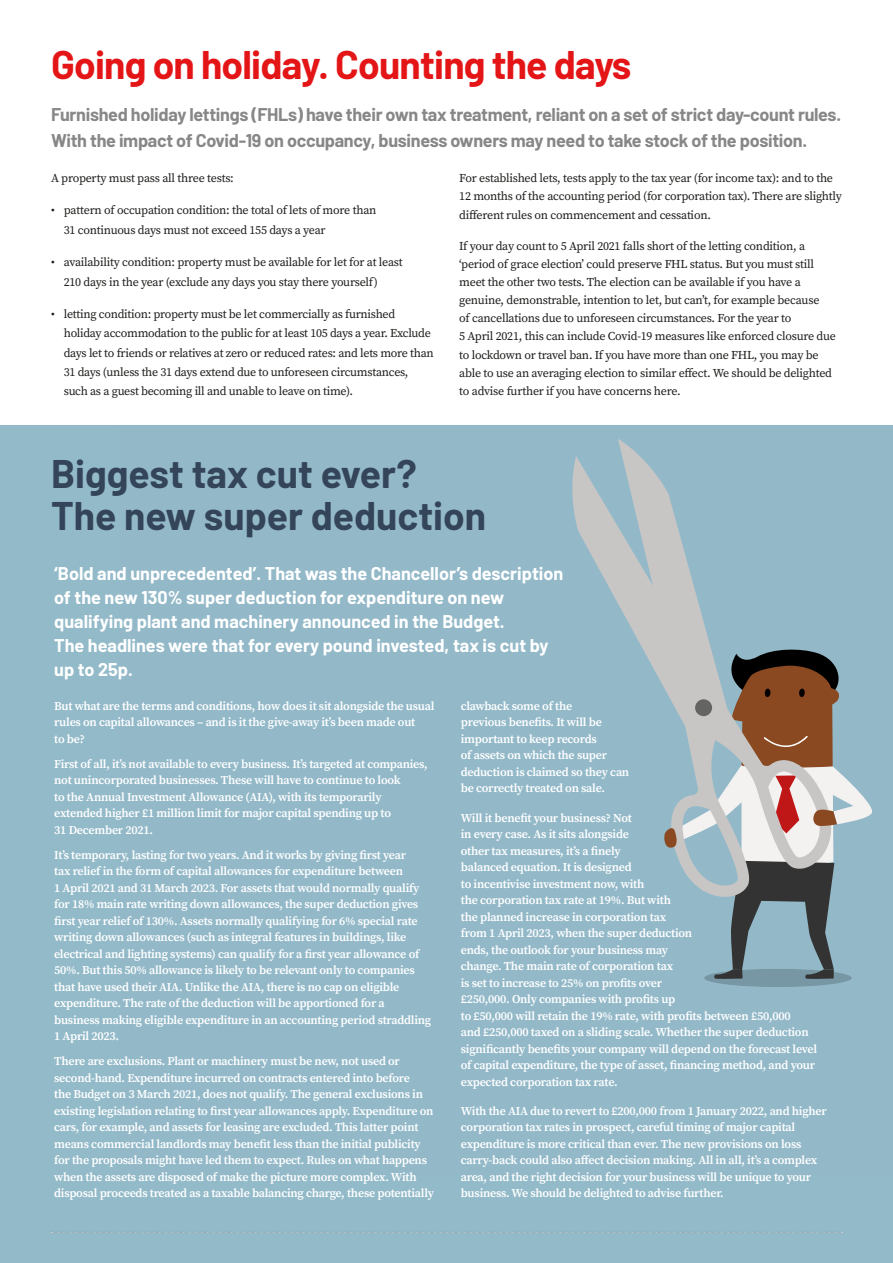
<style>
.page{position:relative;width:893px;height:1263px;background:#fff}
.page>*{position:absolute;margin:0;border:0;box-sizing:border-box;transform-origin:0 0}
.t1{font:700 39px/42px "Barlow";color:#344459}
.t2{font:700 39px "Barlow";letter-spacing:-.02em;color:#e41517}
.t3{font:700 18px/24px "Barlow";color:#fff}
.t4{font:700 18px/25.7px "Barlow";letter-spacing:-.015em;color:#878787}
.t5{font:600 12px/16.5px "Source Serif Pro";letter-spacing:-.02em;color:#fff}
.t6{font:12px/18.1px "Source Serif Pro";letter-spacing:-.02em;color:#1d1d1b}
</style>
<div class="page">
<div style="left:0;top:426px;width:893px;height:837px;background:#93bac9"></div>
<div style="left:704px;top:969px;width:148px;height:18px;background:#7897a5;border-radius:50%"></div>
<svg style="left:572px;top:456px;width:46px;height:147px"></svg>
<svg style="left:618px;top:439px;width:254px;height:540px"></svg>
<div style="left:695px;top:699px;width:17px;height:17px;background:#646462;border-radius:50%"></div>
<svg style="left:51px;top:1232px;width:792px;height:1px"></svg>
<h1 class="t2" style="left:51px;top:36px;width:582px">Going on holiday. Counting the days</h1>
<h2 class="t4" style="left:51px;top:101px;width:792px">Furnished holiday lettings (FHLs) have their own tax treatment, reliant on a set of strict day-count rules.<br>With the impact of Covid-19 on occupancy, business owners may need to take stock of the position.</h2>
<p class="t6" style="left:51px;top:169px;width:184px">A property must pass all three tests:</p>
<p class="t6" style="left:64px;top:201px;width:314px;line-height:19.5px;text-indent:-13px">• pattern of occupation condition: the total of lets of more than<br>31 continuous days must not exceed 155 days a year</p>
<p class="t6" style="left:64px;top:252px;width:340px;line-height:19.5px;text-indent:-13px">• availability condition: property must be available for let for at least<br>210 days in the year (exclude any days you stay there yourself)</p>
<p class="t6" style="left:64px;top:304px;width:371px;line-height:19.5px;text-indent:-13px">• letting condition: property must be let commercially as furnished holiday accommodation to the public for at least 105 days a year. Exclude days let to friends or relatives at zero or reduced rates: and lets more than 31 days (unless the 31 days extend due to unforeseen circumstances, such as a guest becoming ill and unable to leave on time).</p>
<p class="t6" style="left:459px;top:169px;width:384px">For established lets, tests apply to the tax year (for income tax): and to the<br>12 months of the accounting period (for corporation tax). There are slightly different rules on commencement and cessation.</p>
<p class="t6" style="left:459px;top:236px;width:378px">If your day count to 5 April 2021 falls short of the letting condition, a ‘period of grace election’ could preserve FHL status. But you must still meet the other two tests. The election can be available if you have a genuine, demonstrable, intention to let, but can’t, for example because<br>of cancellations due to unforeseen circumstances. For the year to<br>5 April 2021, this can include Covid-19 measures like enforced closure due to lockdown or travel ban. If you have more than one FHL, you may be able to use an averaging election to similar effect. We should be delighted to advise further if you have concerns here.</p>
<h1 class="t1" style="left:51px;top:450px;width:437px">Biggest tax cut ever?<br>The new super deduction</h1>
<p class="t3" style="left:54px;top:560px;width:511px">‘Bold and unprecedented’. That was the Chancellor’s description of the new 130% super deduction for expenditure on new qualifying plant and machinery announced in the Budget.<br>The headlines were that for every pound invested, tax is cut by up to 25p.</p>
<p class="t5" style="left:54px;top:697px;width:382px">But what are the terms and conditions, how does it sit alongside the usual rules on capital allowances – and is it the give-away it’s been made out<br>to be?</p>
<p class="t5" style="left:54px;top:755px;width:375px">First of all, it’s not available to every business. It’s targeted at companies, not unincorporated businesses. These will have to continue to look<br>to the Annual Investment Allowance (AIA), with its temporarily extended higher £1 million limit for major capital spending up to<br>31 December 2021.</p>
<p class="t5" style="left:54px;top:846px;width:379px">It’s temporary, lasting for two years. And it works by giving first year<br>tax relief in the form of capital allowances for expenditure between<br>1 April 2021 and 31 March 2023. For assets that would normally qualify for 18% main rate writing down allowances, the super deduction gives first year relief of 130%. Assets normally qualifying for 6% special rate writing down allowances (such as integral features in buildings, like electrical and lighting systems) can qualify for a first year allowance of 50%. But this 50% allowance is likely to be relevant only to companies that have used their AIA. Unlike the AIA, there is no cap on eligible expenditure. The rate of the deduction will be apportioned for a business making eligible expenditure in an accounting period straddling 1 April 2023.</p>
<p class="t5" style="left:54px;top:1053px;width:381px">There are exclusions. Plant or machinery must be new, not used or second-hand. Expenditure incurred on contracts entered into before<br>the Budget on 3 March 2021, does not qualify. The general exclusions in existing legislation relating to first year allowances apply. Expenditure on cars, for example, and assets for leasing are excluded. This latter point means commercial landlords may benefit less than the initial publicity for the proposals might have led them to expect. Rules on what happens when the assets are disposed of make the picture more complex. With disposal proceeds treated as a taxable balancing charge, these potentially</p>
<p class="t5" style="left:461px;top:697px;width:170px">clawback some of the<br>previous benefits. It will be important to keep records<br>of assets on which the super deduction is claimed so they can be correctly treated on sale.</p>
<p class="t5" style="left:461px;top:809px;width:358px">Will it benefit your business? Not<br>in every case. As it sits alongside<br>other tax measures, it’s a finely<br>balanced equation. It is designed<br>to incentivise investment now, with<br>the corporation tax rate at 19%. But with<br>the planned increase in corporation tax<br>from 1 April 2023, when the super deduction<br>ends, the outlook for your business may<br>change. The main rate of corporation tax<br>is set to increase to 25% on profits over<br>£250,000. Only companies with profits up<br>to £50,000 will retain the 19% rate, with profits between £50,000<br>and £250,000 taxed on a sliding scale. Whether the super deduction significantly benefits your company will depend on the forecast level of capital expenditure, the type of asset, financing method, and your expected corporation tax rate.</p>
<p class="t5" style="left:461px;top:1102px;width:367px">With the AIA due to revert to £200,000 from 1 January 2022, and higher corporation tax rates in prospect, careful timing of major capital expenditure is more critical than ever. The new provisions on loss carry-back could also affect decision making. All in all, it’s a complex area, and the right decision for your business will be unique to your business. We should be delighted to advise further.</p>
</div>
